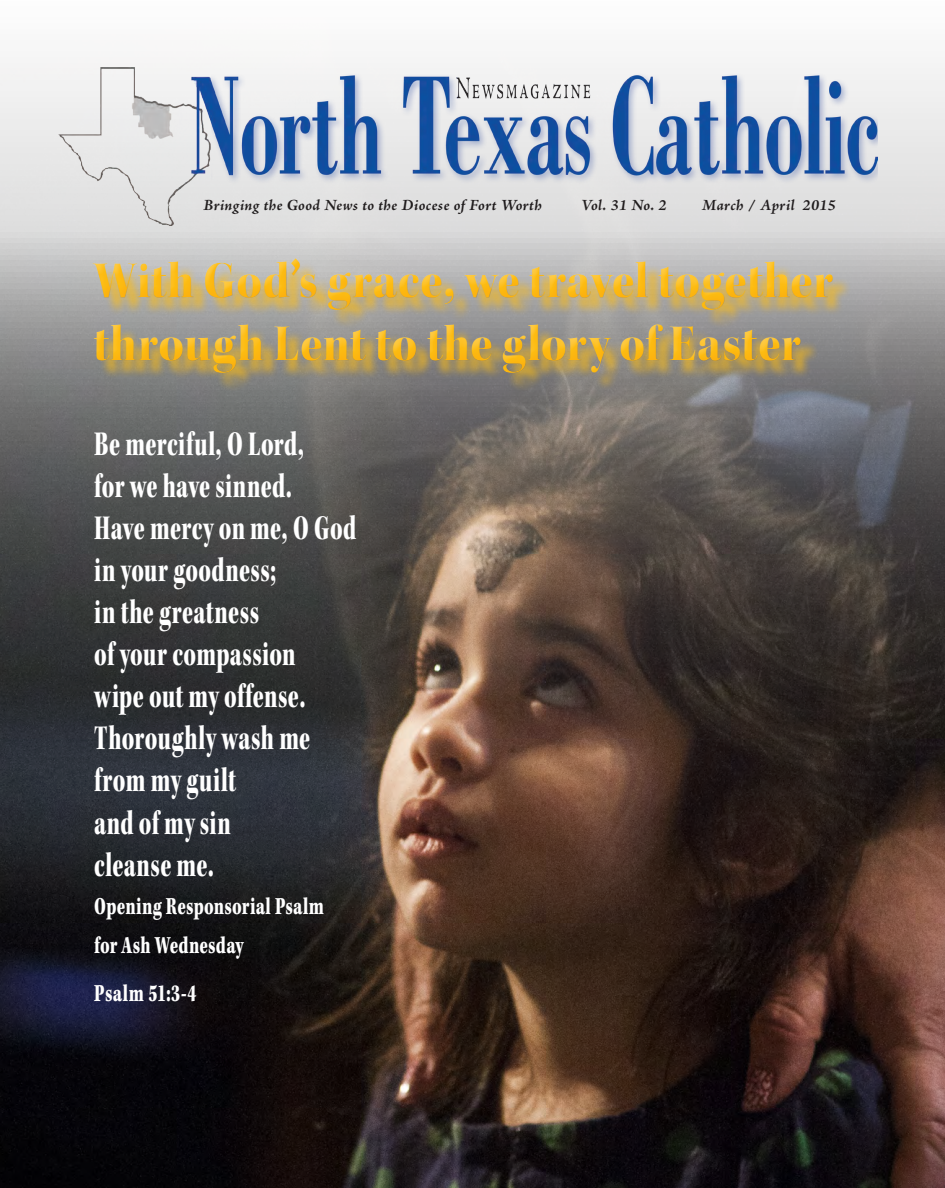
<style>
.page{position:relative;width:945px;height:1188px;background:#fff}
.page>*{position:absolute;margin:0;border:0;box-sizing:border-box;transform-origin:0 0}
.t1{font:52.5px/63px "Kepler Std Black Disp";letter-spacing:.015em;color:#fdbc12;scale:.9 1}
.t2{font:36px/42px "Kepler Std Black Scn Subh";letter-spacing:.015em;color:#fff;scale:.7 1}
.t3{font:25.5px/39px "Kepler Std Black Scn Capt";letter-spacing:.01em;color:#fff;scale:.7 1}
.t4{font:italic 700 15.75px "Adobe Jenson Pro";letter-spacing:.025em;color:#231f20}
.s1{font-family:"Ocean Sans Std";font-weight:700}
</style>
<div class="page">
<img style="left:0;top:63px;width:945px;height:1125px">
<img style="left:58px;top:68px;width:820px;height:158px">
<div style="left:97px;top:262px;width:754px;height:130px;background:#fdbc12;opacity:.75"></div>
<div style="left:82px;top:250px;width:759px;height:125px;background:#cbcacb"></div>
<div style="left:84px;top:255px;width:760px;height:120px;background:#231f20;opacity:.3"></div>
<p class="t4" style="left:204px;top:196px;width:340px">Bringing the Good News to the Diocese of Fort Worth</p>
<p class="t4" style="left:581px;top:196px;width:87px">Vol. 31 No. 2</p>
<p class="t4" style="left:702px;top:196px;width:135px">March / April 2015</p>
<h1 class="t1" style="left:94px;top:250px;width:823px">With God<span class="s1">’</span>s grace, we travel together through Lent to the glory of Easter</h1>
<p class="t2" style="left:94px;top:424px;width:376px">Be merciful, O Lord,<br>for we have sinned.<br>Have mercy on me, O God in your goodness;<br>in the greatness<br>of your compassion<br>wipe out my offense.<br>Thoroughly wash me from my guilt<br>and of my sin<br>cleanse me.</p>
<p class="t3" style="left:94px;top:888px;width:330px">Opening Responsorial Psalm for Ash Wednesday</p>
<p class="t3" style="left:94px;top:975px;width:147px">Psalm 51:3-4</p>
</div>
